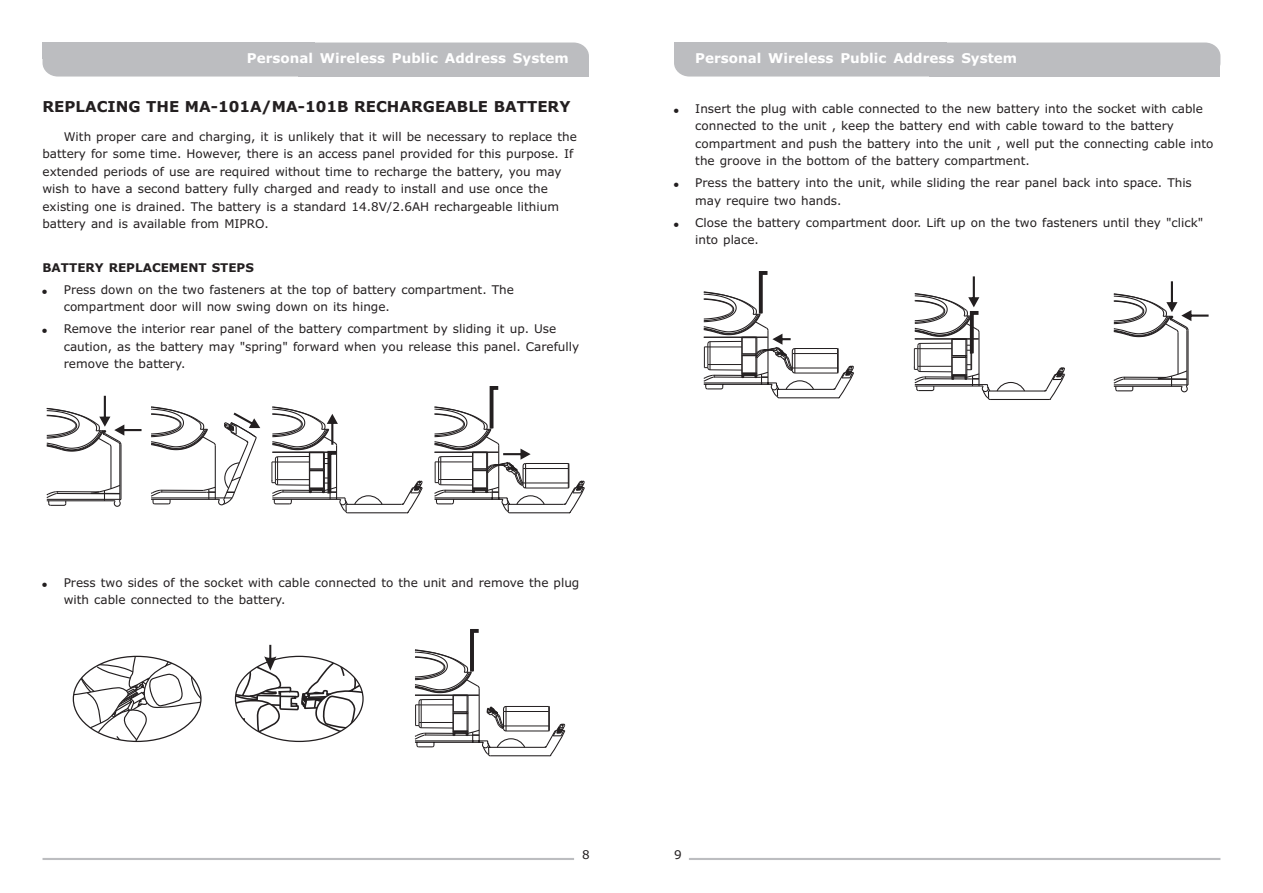
<style>
.page{position:relative;width:1263px;height:893px;background:#fff}
.page>*{position:absolute;margin:0;border:0;box-sizing:border-box;transform-origin:0 0}
.t1{font:700 15px "Verdana";color:#231f20}
.t2{font:700 13.5px "Verdana";color:#fff}
.t3{font:12px/17.5px "Verdana";color:#231f20}
.t4{font:700 12px "Verdana";color:#231f20}
</style>
<div class="page">
<svg style="left:46px;top:484px;width:75px;height:23px"></svg>
<hr style="left:47px;top:500px;width:68px;height:1px;background:#231f20">
<hr style="left:47px;top:499px;width:73px;height:1px;background:#231f20">
<hr style="left:110px;top:447px;width:1px;height:42px;background:#231f20">
<hr style="left:120px;top:445px;width:1px;height:54px;background:#231f20">
<hr style="left:119px;top:445px;width:1px;height:55px;background:#231f20">
<svg style="left:46px;top:396px;width:96px;height:56px"></svg>
<svg style="left:151px;top:406px;width:109px;height:100px"></svg>
<hr style="left:346px;top:504px;width:56px;height:1px;background:#231f20">
<hr style="left:348px;top:512px;width:59px;height:1px;background:#231f20">
<svg style="left:400px;top:480px;width:23px;height:34px"></svg>
<svg style="left:271px;top:406px;width:113px;height:108px"></svg>
<hr style="left:278px;top:462px;width:31px;height:1px;background:#231f20">
<hr style="left:278px;top:479px;width:31px;height:1px;background:#231f20">
<svg style="left:434px;top:386px;width:151px;height:128px"></svg>
<svg style="left:235px;top:645px;width:128px;height:96px"></svg>
<svg style="left:73px;top:656px;width:127px;height:85px"></svg>
<svg style="left:414px;top:629px;width:152px;height:128px"></svg>
<hr style="left:988px;top:390px;width:56px;height:2px;background:#231f20">
<hr style="left:990px;top:399px;width:59px;height:1px;background:#231f20">
<svg style="left:1043px;top:367px;width:22px;height:33px"></svg>
<svg style="left:913px;top:276px;width:113px;height:124px"></svg>
<svg style="left:703px;top:271px;width:151px;height:128px"></svg>
<svg style="left:1113px;top:369px;width:75px;height:24px"></svg>
<hr style="left:1114px;top:386px;width:68px;height:1px;background:#231f20">
<hr style="left:1114px;top:384px;width:73px;height:1px;background:#231f20">
<hr style="left:1177px;top:332px;width:1px;height:42px;background:#231f20">
<hr style="left:1187px;top:330px;width:1px;height:55px;background:#231f20">
<hr style="left:1186px;top:330px;width:1px;height:56px;background:#231f20">
<svg style="left:1113px;top:281px;width:95px;height:57px"></svg>
<hr style="left:43px;top:858px;width:531px;height:2px;background:#bcbdc0">
<hr style="left:689px;top:858px;width:531px;height:2px;background:#bcbdc0">
<div style="left:674px;top:43px;width:546px;height:34px;background:#bcbdc0"></div>
<div style="left:674px;top:43px;width:272px;height:16px;background:#bcbdc0"></div>
<div style="left:929px;top:60px;width:291px;height:17px;background:#bcbdc0"></div>
<div style="left:43px;top:43px;width:546px;height:34px;background:#bcbdc0"></div>
<div style="left:43px;top:43px;width:272px;height:16px;background:#bcbdc0"></div>
<div style="left:298px;top:60px;width:291px;height:17px;background:#bcbdc0"></div>
<p class="t2" style="left:247px;top:53px;width:323px">Personal Wireless Public Address System</p>
<p class="t2" style="left:695px;top:53px;width:323px">Personal Wireless Public Address System</p>
<p class="t1" style="left:43px;top:101px;width:529px">REPLACING THE MA-101A/MA-101B RECHARGEABLE BATTERY</p>
<p class="t3" style="left:43px;top:128px;width:536px;text-indent:21px">With proper care and charging, it is unlikely that it will be necessary to replace the battery for some time. However, there is an access panel provided for this purpose. If extended periods of use are required without time to recharge the battery, you may wish to have a second battery fully charged and ready to install and use once the existing one is drained. The battery is a standard 14.8V/2.6AH rechargeable lithium battery and is available from MIPRO.</p>
<p class="t4" style="left:43px;top:263px;width:213px">BATTERY REPLACEMENT STEPS</p>
<p class="t3" style="left:64px;top:282px;width:452px">Press down on the two fasteners at the top of battery compartment. The compartment door will now swing down on its hinge.</p>
<p class="t3" style="left:64px;top:321px;width:517px">Remove the interior rear panel of the battery compartment by sliding it up. Use caution, as the battery may "spring" forward when you release this panel. Carefully remove the battery.</p>
<p class="t3" style="left:64px;top:575px;width:517px">Press two sides of the socket with cable connected to the unit and remove the plug with cable connected to the battery.</p>
<p class="t3" style="left:695px;top:101px;width:520px">Insert the plug with cable connected to the new battery into the socket with cable connected to the unit , keep the battery end with cable toward to the battery compartment and push the battery into the unit , well put the connecting cable into the groove in the bottom of the battery compartment.</p>
<p class="t3" style="left:695px;top:175px;width:498px">Press the battery into the unit, while sliding the rear panel back into space. This may require two hands.</p>
<p class="t3" style="left:695px;top:214px;width:509px">Close the battery compartment door. Lift up on the two fasteners until they "click" into place.</p>
<p class="t3" style="left:582px;top:847px;width:9px">8</p>
<p class="t3" style="left:674px;top:847px;width:9px">9</p>
</div>
